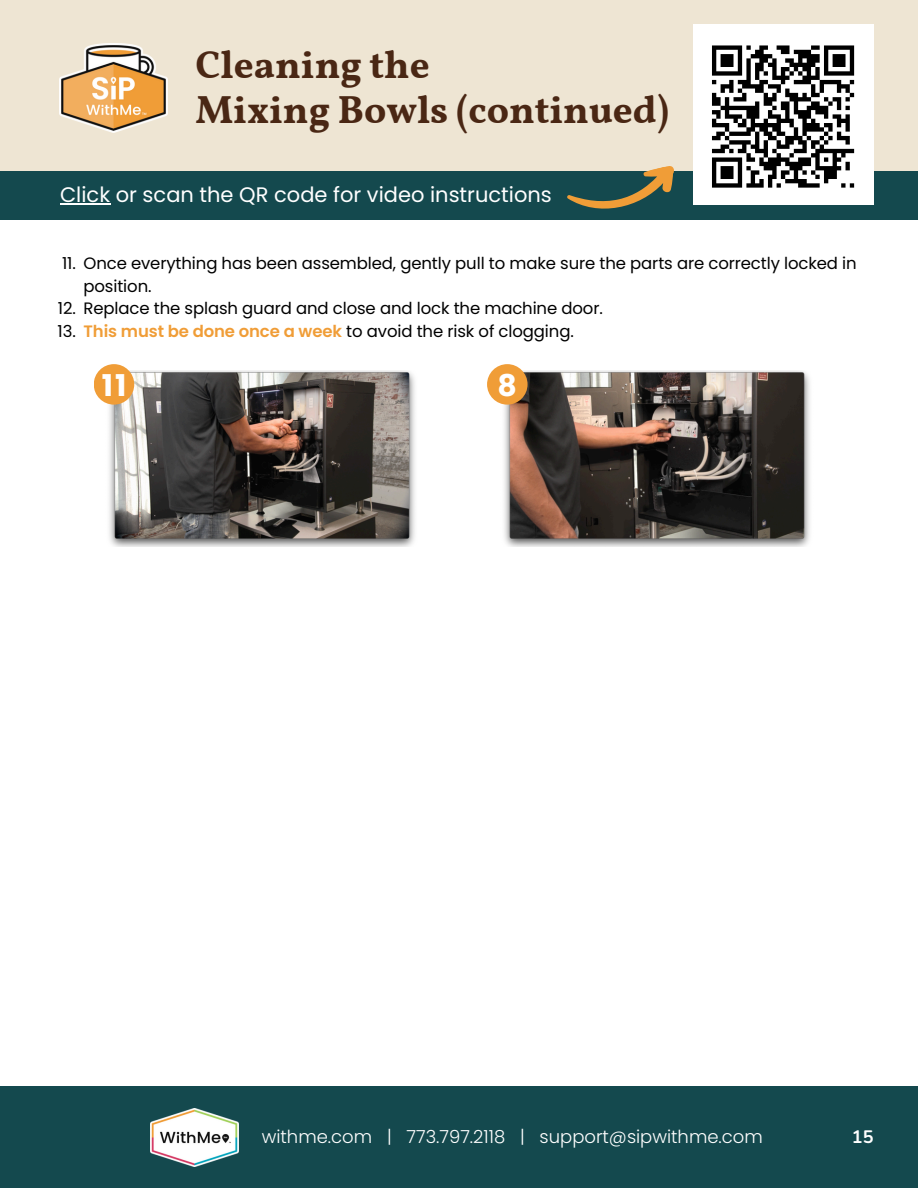
<style>
.page{position:relative;width:918px;height:1188px;background:#fff}
.page>*{position:absolute;margin:0;border:0;box-sizing:border-box;transform-origin:0 0}
.t1{font:700 39px/45px "Vollkorn";color:#4a2714}
.t2{font:700 30px "Poppins";color:#fff}
.t3{font:21px "Poppins";color:#fff}
.t4{font:300 18px "Poppins";color:#fff}
.t5{font:700 18px "Nunito";color:#fff}
.t6{font:16.5px/22.5px "Poppins";letter-spacing:-.005em;color:#000}
.s1{font-weight:600;color:#f09d37}
</style>
<div class="page">
<div style="left:0;top:33px;width:918px;height:187px;background:#14494e"></div>
<div style="left:0;top:0;width:918px;height:170px;background:#eee5d3"></div>
<svg style="left:564px;top:166px;width:117px;height:43px"></svg>
<img style="left:60px;top:43px;width:108px;height:89px">
<div style="left:694px;top:25px;width:180px;height:180px;background:#fff"></div>
<div style="left:0;top:1087px;width:918px;height:101px;background:#14494e"></div>
<img style="left:150px;top:1108px;width:88px;height:59px">
<img style="left:109px;top:370px;width:306px;height:177px">
<img style="left:499px;top:370px;width:311px;height:177px">
<div style="left:94px;top:364px;width:40px;height:41px;background:#f09d37;border-radius:50%"></div>
<div style="left:487px;top:364px;width:41px;height:41px;background:#f09d37;border-radius:50%"></div>
<hr style="left:60px;top:203px;width:50px;height:1px;background:#fff">
<svg style="left:712px;top:45px;width:143px;height:143px"></svg>
<p class="t1" style="left:196px;top:46px;width:475px">Cleaning the<br>Mixing Bowls (continued)</p>
<p class="t3" style="left:60px;top:180px;width:493px">Click or scan the QR code for video instructions</p>
<h2 class="t6" style="left:62px;top:252px;width:16px">11.</h2>
<p class="t6" style="left:58px;top:297px;width:20px">12.</p>
<p class="t6" style="left:58px;top:320px;width:20px">13.</p>
<p class="t6" style="left:84px;top:252px;width:775px">Once everything has been assembled, gently pull to make sure the parts are correctly locked in position.</p>
<p class="t6" style="left:84px;top:297px;width:521px">Replace the splash guard and close and lock the machine door.</p>
<p class="t6" style="left:84px;top:320px;width:492px"><span class="s1">This must be done once a week</span> to avoid the risk of clogging.</p>
<h1 class="t2" style="left:102px;top:365px;width:26px">11</h1>
<p class="t2" style="left:498px;top:365px;width:21px">8</p>
<p class="t4" style="left:262px;top:1124px;width:503px">withme.com | 773.797.2118 | support@sipwithme.com</p>
<p class="t5" style="left:852px;top:1125px;width:23px">15</p>
</div>
